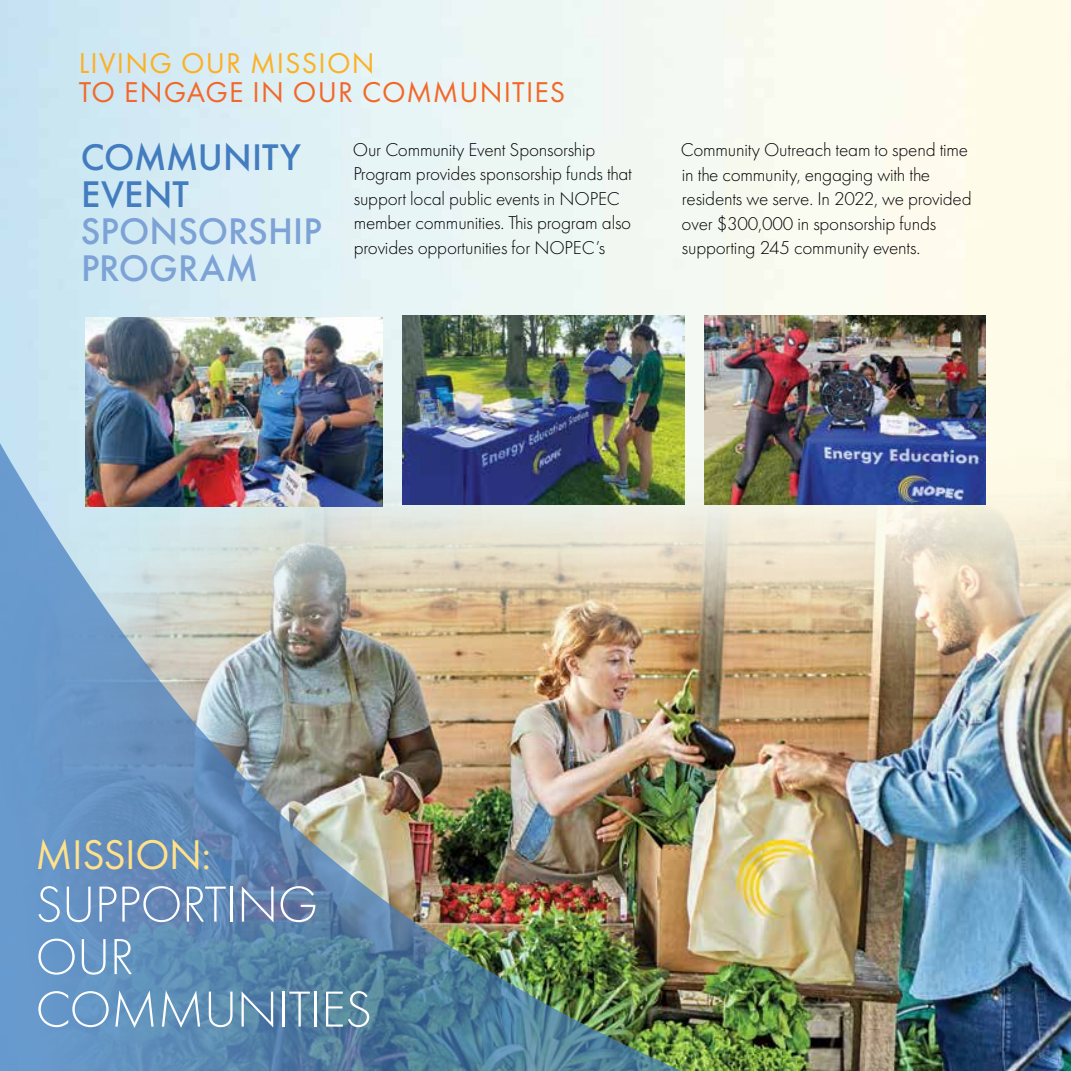
<style>
.page{position:relative;width:1071px;height:1071px;background:#fff}
.page>*{position:absolute;margin:0;border:0;box-sizing:border-box;transform-origin:0 0}
.t1{font:300 52.5px/52.5px "Futura PT";letter-spacing:-.01em;color:#fff}
.t2{font:43.05px "Futura PT";letter-spacing:-.01em;color:#ffe189}
.t3{font:500 38.5px/36.8px "Futura PT";color:#7da2d5}
.t4{font:500 38.5px/36.8px "Futura PT";color:#437cbf}
.t5{font:29.75px "Futura PT";letter-spacing:.035em;color:#f26829}
.t6{font:29.75px "Futura PT";letter-spacing:.04em;color:#fcb122}
.t7{font:300 19.25px/24.5px "Futura PT";letter-spacing:-.01em;color:#000}
</style>
<div class="page">
<img style="left:0;top:0;width:1071px;height:1071px">
<img style="left:869px;top:348px;width:201px;height:723px">
<img style="left:0;top:276px;width:869px;height:795px">
<img style="left:705px;top:315px;width:281px;height:190px">
<h3 class="t6" style="left:79px;top:45px;width:297px">LIVING OUR MISSION</h3>
<h3 class="t5" style="left:79px;top:75px;width:488px">TO ENGAGE IN OUR COMMUNITIES</h3>
<h3 class="t4" style="left:81px;top:139px;width:221px">COMMUNITY<br>EVENT</h3>
<h3 class="t3" style="left:81px;top:213px;width:243px">SPONSORSHIP<br>PROGRAM</h3>
<p class="t7" style="left:353px;top:137px;width:281px">Our Community Event Sponsorship Program provides sponsorship funds that support local public events in NOPEC member communities. This program also provides opportunities for NOPEC’s</p>
<p class="t7" style="left:681px;top:138px;width:292px">Community Outreach team to spend time in the community, engaging with the residents we serve. In 2022, we provided over $300,000 in sponsorship funds supporting 245 community events.</p>
<h2 class="t2" style="left:35px;top:829px;width:177px">MISSION:</h2>
<h1 class="t1" style="left:36px;top:878px;width:338px">SUPPORTING<br>OUR<br>COMMUNITIES</h1>
</div>
